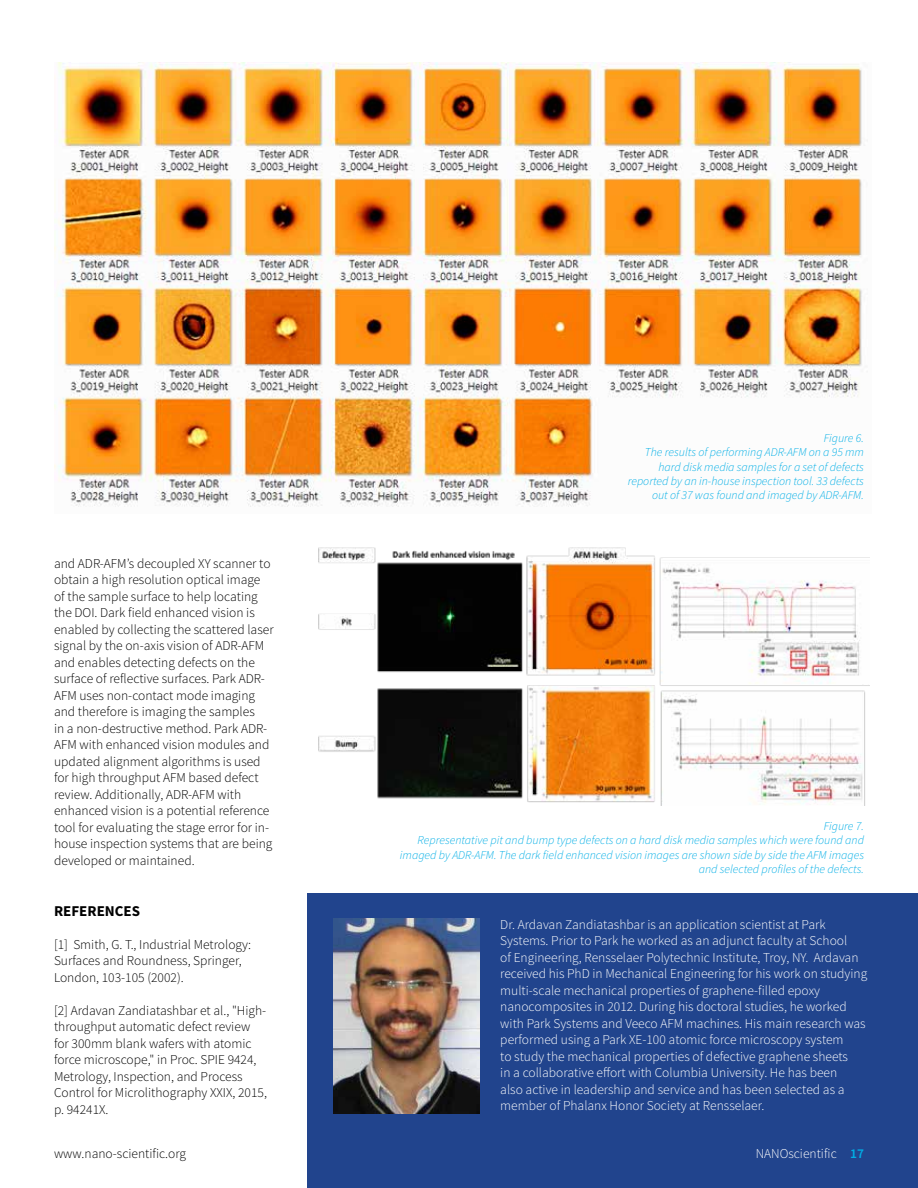
<style>
.page{position:relative;width:918px;height:1188px;background:#fff}
.page>*{position:absolute;margin:0;border:0;box-sizing:border-box;transform-origin:0 0}
.t1{font:700 15px "Source Sans Pro";color:#000}
.t2{font:300 13.5px/16.5px "Source Sans Pro";color:#000}
.t3{font:300 13.5px/16.5px "Source Sans Pro";color:#fff}
.t4{font:italic 300 12px/14.4px "Source Sans Pro";color:#00aee6;text-align:right}
.s1{font-weight:600;color:#00aee6}
</style>
<div class="page">
<img style="left:54px;top:63px;width:811px;height:444px">
<img style="left:318px;top:547px;width:552px;height:259px">
<div style="left:308px;top:893px;width:610px;height:295px;background:#21448d"></div>
<img style="left:334px;top:919px;width:145px;height:195px">
<p class="t2" style="left:54px;top:555px;width:221px">and ADR-AFM’s decoupled XY scanner to obtain a high resolution optical image of the sample surface to help locating the DOI. Dark field enhanced vision is enabled by collecting the scattered laser signal by the on-axis vision of ADR-AFM and enables detecting defects on the surface of reflective surfaces. Park ADR-AFM uses non-contact mode imaging and therefore is imaging the samples<br>in a non-destructive method. Park ADR-AFM with enhanced vision modules and updated alignment algorithms is used for high throughput AFM based defect review. Additionally, ADR-AFM with enhanced vision is a potential reference tool for evaluating the stage error for in&shy;house inspection systems that are being developed or maintained.</p>
<p class="t1" style="left:54px;top:901px;width:88px">REFERENCES</p>
<p class="t2" style="left:54px;top:936px;width:198px">[1] Smith, G. T., Industrial Metrology:<br>Surfaces and Roundness, Springer,<br>London, 103-105 (2002).</p>
<p class="t2" style="left:54px;top:1002px;width:214px">[2] Ardavan Zandiatashbar et al., "High&shy;throughput automatic defect review for 300mm blank wafers with atomic force microscope," in Proc. SPIE 9424, Metrology, Inspection, and Process Control for Microlithography XXIX, 2015, p. 94241X.</p>
<p class="t4" style="left:628px;top:431px;width:238px">Figure 6.<br>The results of performing ADR-AFM on a 95 mm hard disk media samples for a set of defects reported by an in-house inspection tool. 33 defects out of 37 was found and imaged by ADR-AFM.</p>
<p class="t4" style="left:400px;top:819px;width:466px">Figure 7.<br>Representative pit and bump type defects on a hard disk media samples which were found and imaged by ADR-AFM. The dark field enhanced vision images are shown side by side the AFM images and selected profiles of the defects.</p>
<p class="t3" style="left:500px;top:916px;width:368px">Dr. Ardavan Zandiatashbar is an application scientist at Park Systems. Prior to Park he worked as an adjunct faculty at School<br>of Engineering, Rensselaer Polytechnic Institute, Troy, NY. Ardavan received his PhD in Mechanical Engineering for his work on studying multi-scale mechanical properties of graphene-filled epoxy nanocomposites in 2012. During his doctoral studies, he worked with Park Systems and Veeco AFM machines. His main research was performed using a Park XE-100 atomic force microscopy system<br>to study the mechanical properties of defective graphene sheets<br>in a collaborative effort with Columbia University. He has been<br>also active in leadership and service and has been selected as a member of Phalanx Honor Society at Rensselaer.</p>
<p class="t2" style="left:54px;top:1145px;width:134px">www.nano-scientific.org</p>
<p class="t3" style="left:756px;top:1145px;width:110px">NANOscientific <span class="s1">17</span></p>
</div>
